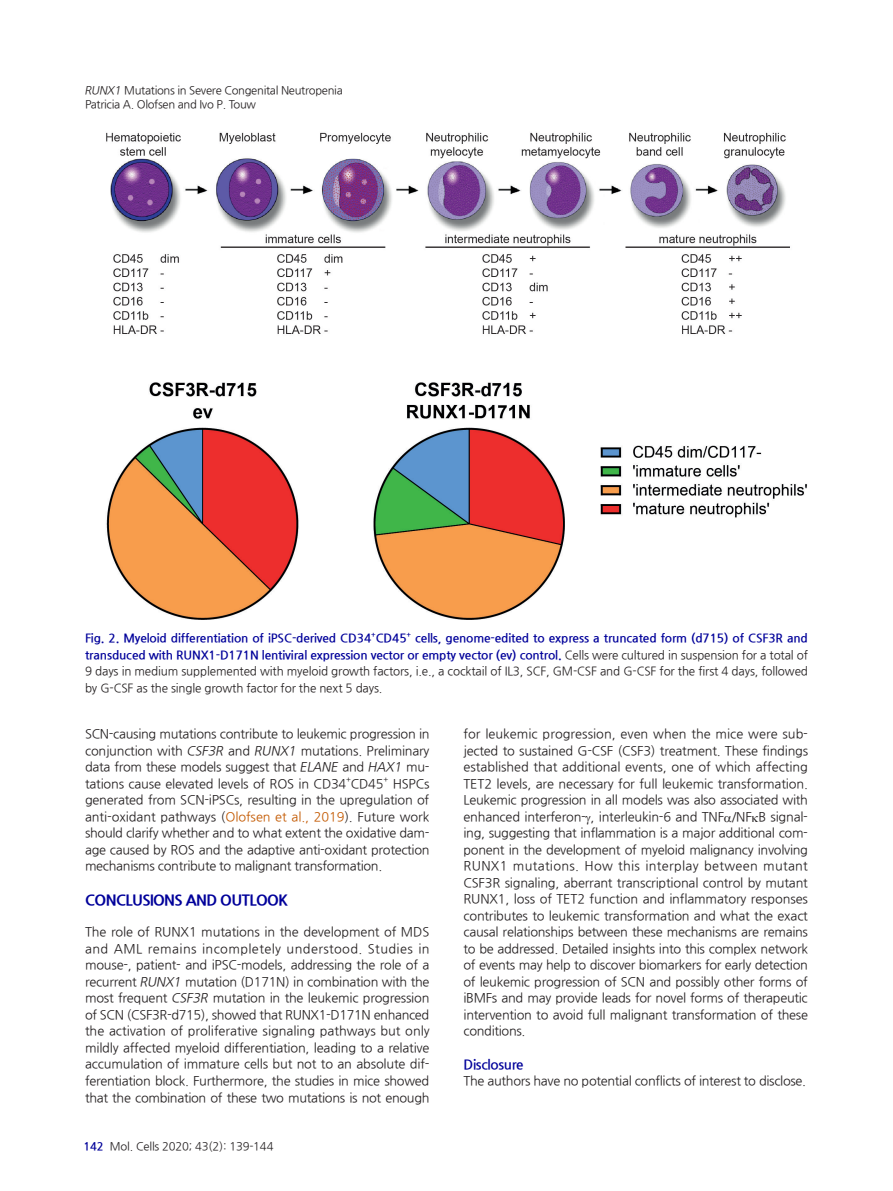
<style>
.page{position:relative;width:893px;height:1191px;background:#fff}
.page>*{position:absolute;margin:0;border:0;box-sizing:border-box;transform-origin:0 0}
.서론{font:800 15px "Nanum Gothic";letter-spacing:-.04em;color:#00009a}
._1{font:700 13.5px "Nanum Gothic";letter-spacing:-.025em;color:#00009a}
._08-본문-1{font:12.75px/16.5px "Nanum Gothic";letter-spacing:-.025em;color:#231f20;text-align:justify}
.그림_캡션{font:12px/16.5px "Nanum Gothic";letter-spacing:-.01em;color:#231f20;text-align:justify}
.그림_캡션-2{font:700 12px "Nanum Gothic";letter-spacing:-.01em;color:#00009a}
.t1{font:11.25px/13.5px "Nanum Gothic";letter-spacing:-.025em;color:#231f20}
._08-본문-1-2{font:7.5px "Nanum Gothic";color:#231f20}
.그림_캡션-3{font:700 7.05px "Nanum Gothic";color:#00009a}
.s1{font-style:italic}
.s2{font-weight:700;color:#00009a}
.s3{color:#c35900}
</style>
<div class="page">
<img style="left:106px;top:132px;width:701px;height:487px">
<p class="t1" style="left:84px;top:84px;width:260px"><span class="s1">RUNX1</span> Mutations in Severe Congenital Neutropenia<br>Patricia A. Olofsen and Ivo P. Touw</p>
<p class="그림_캡션-3" style="left:371px;top:631px;width:6px">+</p>
<p class="그림_캡션-3" style="left:406px;top:631px;width:6px">+</p>
<p class="그림_캡션" style="left:85px;top:630px;width:724px;text-indent:330px"><span class="s2">cells, genome-edited to express a truncated form (d715) of CSF3R and transduced with RUNX1-D171N lentiviral expression vector or empty vector (ev) control.</span> Cells were cultured in suspension for a total of 9 days in medium supplemented with myeloid growth factors, i.e., a cocktail of IL3, SCF, GM-CSF and G-CSF for the first 4 days, followed by G-CSF as the single growth factor for the next 5 days.</p>
<p class="그림_캡션-2" style="left:85px;top:632px;width:323px">Fig. 2. Myeloid differentiation of iPSC-derived CD34 CD45</p>
<p class="_08-본문-1" style="left:85px;top:726px;width:346px">SCN-causing mutations contribute to leukemic progression in conjunction with <span class="s1">CSF3R</span> and <span class="s1">RUNX1</span> mutations. Preliminary data from these models suggest that <span class="s1">ELANE</span> and <span class="s1">HAX1</span> mu&shy;tations cause elevated levels of ROS in CD34 CD45</p>
<p class="_08-본문-1-2" style="left:346px;top:776px;width:6px">+</p>
<p class="_08-본문-1-2" style="left:383px;top:776px;width:6px">+</p>
<p class="_08-본문-1" style="left:85px;top:776px;width:346px;text-indent:308px">HSPCs generated from SCN-iPSCs, resulting in the upregulation of anti-oxidant pathways (<span class="s3">Olofsen et al., 2019</span>). Future work should clarify whether and to what extent the oxidative dam&shy;age caused by ROS and the adaptive anti-oxidant protection mechanisms contribute to malignant transformation.</p>
<p class="서론" style="left:85px;top:892px;width:205px">CONCLUSIONS AND OUTLOOK</p>
<p class="_08-본문-1" style="left:85px;top:924px;width:346px">The role of RUNX1 mutations in the development of MDS and AML remains incompletely understood. Studies in mouse-, patient- and iPSC-models, addressing the role of a recurrent <span class="s1">RUNX1</span> mutation (D171N) in combination with the most frequent <span class="s1">CSF3R</span> mutation in the leukemic progression of SCN (CSF3R-d715), showed that RUNX1-D171N enhanced the activation of proliferative signaling pathways but only mildly affected myeloid differentiation, leading to a relative accumulation of immature cells but not to an absolute dif&shy;ferentiation block. Furthermore, the studies in mice showed that the combination of these two mutations is not enough</p>
<p class="t1" style="left:83px;top:1139px;width:192px"><span class="s2">142</span> Mol. Cells 2020; 43(2): 139-144</p>
<p class="_08-본문-1" style="left:463px;top:726px;width:346px">for leukemic progression, even when the mice were sub&shy;jected to sustained G-CSF (CSF3) treatment. These findings established that additional events, one of which affecting TET2 levels, are necessary for full leukemic transformation.<br>Leukemic progression in all models was also associated with enhanced interferon- , interleukin-6 and TNF /NF B signal&shy;ing, suggesting that inflammation is a major additional com&shy;ponent in the development of myeloid malignancy involving RUNX1 mutations. How this interplay between mutant CSF3R signaling, aberrant transcriptional control by mutant RUNX1, loss of TET2 function and inflammatory responses contributes to leukemic transformation and what the exact causal relationships between these mechanisms are remains to be addressed. Detailed insights into this complex network of events may help to discover biomarkers for early detection of leukemic progression of SCN and possibly other forms of iBMFs and may provide leads for novel forms of therapeutic intervention to avoid full malignant transformation of these conditions.</p>
<p class="_1" style="left:463px;top:1058px;width:62px">Disclosure</p>
<p class="_08-본문-1" style="left:463px;top:1073px;width:344px">The authors have no potential conflicts of interest to disclose.</p>
</div>
